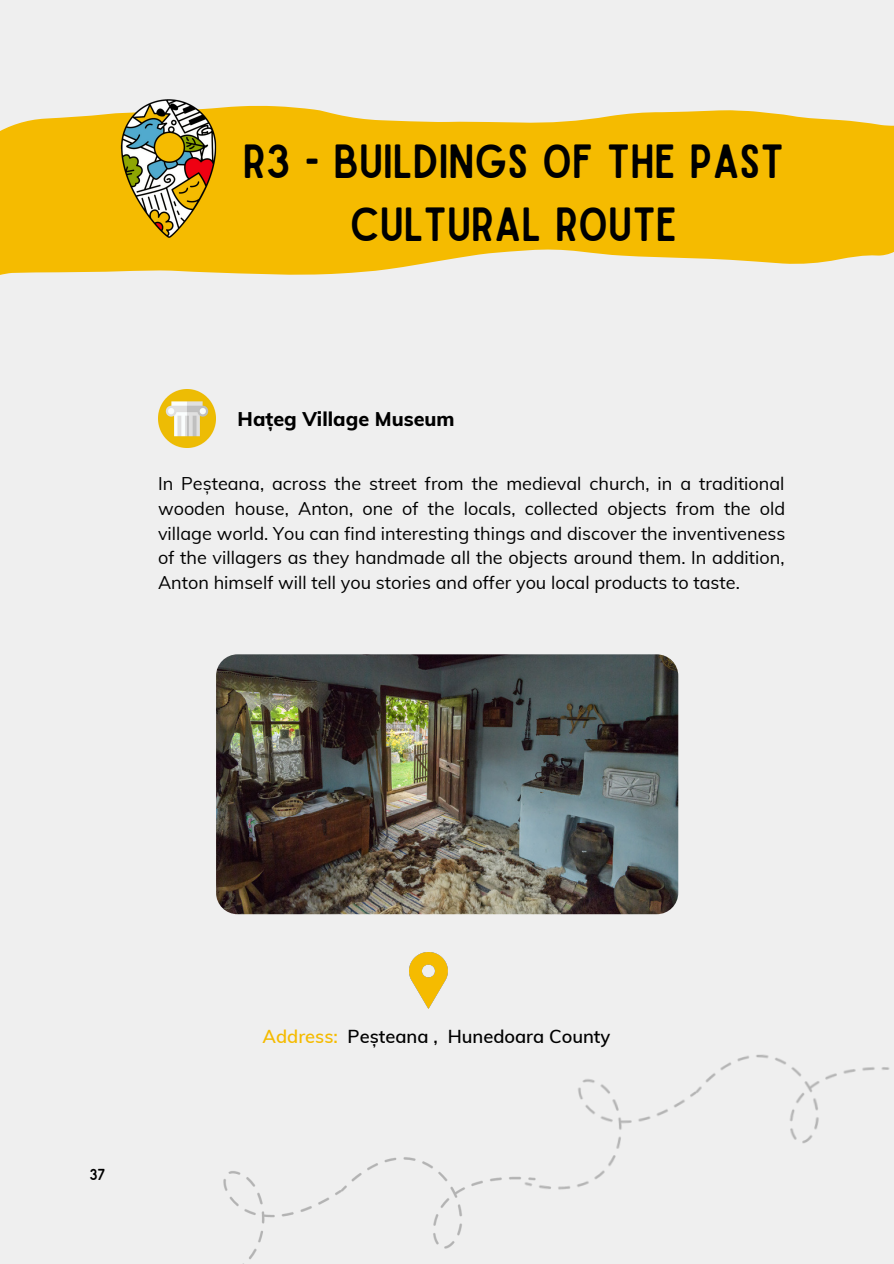
<style>
.page{position:relative;width:894px;height:1264px;background:#fff}
.page>*{position:absolute;margin:0;border:0;box-sizing:border-box;transform-origin:0 0}
.t1{font:45.75px/63px "Sailors";color:#000;text-align:center}
.t2{font:800 19.8px "Muli";color:#000}
.t3{font:600 18.3px "Muli";color:#000}
.t4{font:18px/24.8px "Muli";color:#000;text-align:justify}
.t5{font:15.15px "Sailors";color:#000}
.s1{color:#f5bb00}
</style>
<div class="page">
<div style="left:0;top:0;width:893px;height:1263px;background:#efefef"></div>
<img style="left:223px;top:1008px;width:251px;height:251px">
<img style="left:410px;top:952px;width:37px;height:56px">
<img style="left:216px;top:654px;width:462px;height:260px;border-radius:22px">
<svg style="left:0;top:105px;width:893px;height:170px;background:#f4c222"></svg>
<img style="left:89px;top:99px;width:158px;height:148px">
<img style="left:158px;top:390px;width:57px;height:57px">
<img style="left:474px;top:896px;width:416px;height:294px">
<h1 class="t1" style="left:243px;top:132px;width:542px">R3 - BUILDINGS OF THE PAST<br>CULTURAL ROUTE</h1>
<p class="t2" style="left:237px;top:406px;width:218px">Hațeg Village Museum</p>
<p class="t4" style="left:158px;top:471px;width:628px">In Peșteana, across the street from the medieval church, in a traditional wooden house, Anton, one of the locals, collected objects from the old village world. You can find interesting things and discover the inventiveness of the villagers as they handmade all the objects around them. In addition, Anton himself will tell you stories and offer you local products to taste.</p>
<p class="t5" style="left:89px;top:1168px;width:18px">37</p>
<p class="t3" style="left:262px;top:1024px;width:349px"><span class="s1">Address:</span> Peșteana , Hunedoara County</p>
</div>
